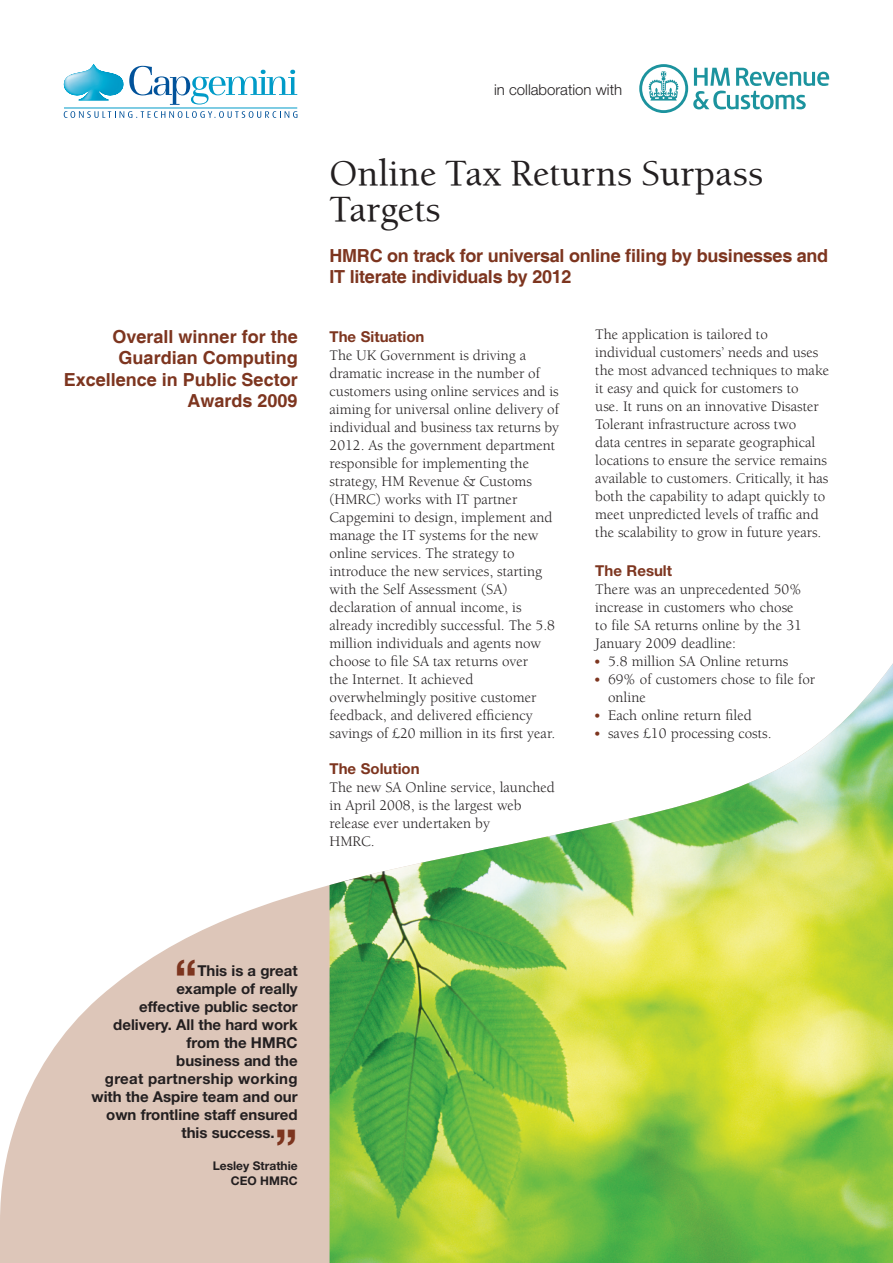
<style>
.page{position:relative;width:893px;height:1263px;background:#fff}
.page>*{position:absolute;margin:0;border:0;box-sizing:border-box;transform-origin:0 0}
.t1{font:700 49.5px "Helvetica Neue LT Std";color:#7d351f}
.t2{font:36px/36px "Berkeley Old Md ITCTT";color:#231f20}
.t3{font:700 18px/21.6px "Helvetica";letter-spacing:-.015em;color:#7d351f}
.t4{font:15px/18px "Berkeley";color:#231f20}
.t5{font:700 15px "Helvetica Neue LT Std";color:#231f20}
.t6{font:700 15px "Helvetica Neue LT Std";color:#7d351f}
.t7{font:700 15px "Helvetica Neue LT Std";letter-spacing:.02em;color:#231f20}
.t8{font:300 15px "Helvetica Neue LT Std";color:#231f20}
.t9{font:700 12px "Helvetica Neue LT Std";color:#231f20}
</style>
<div class="page">
<svg style="left:0;top:885px;width:330px;height:378px;fill:#ddc6b9"></svg>
<img style="left:79px;top:96px;width:30px;height:4px">
<img style="left:64px;top:64px;width:59px;height:32px">
<svg style="left:129px;top:66px;width:168px;height:39px"></svg>
<svg style="left:64px;top:111px;width:233px;height:7px"></svg>
<hr style="left:64px;top:107px;width:233px;height:1px;background:#009bc8">
<img style="left:330px;top:663px;width:563px;height:600px">
<svg style="left:639px;top:64px;width:190px;height:49px"></svg>
<svg style="left:595px;top:678px;width:5px;height:4px"></svg>
<svg style="left:595px;top:714px;width:5px;height:4px"></svg>
<svg style="left:595px;top:732px;width:5px;height:4px"></svg>
<p class="t3" style="left:64px;top:325px;width:235px;text-align:right">Overall winner for the<br>Guardian Computing<br>Excellence in Public Sector<br>Awards 2009</p>
<p class="t8" style="left:494px;top:84px;width:130px">in collaboration with</p>
<h2 class="t2" style="left:330px;top:155px;width:435px">Online Tax Returns Surpass<br>Targets</h2>
<p class="t3" style="left:330px;top:244px;width:500px">HMRC on track for universal online filing by businesses and<br>IT literate individuals by 2012</p>
<p class="t6" style="left:330px;top:331px;width:96px">The Situation</p>
<p class="t4" style="left:330px;top:348px;width:231px">The UK Government is driving a dramatic increase in the number of customers using online services and is aiming for universal online delivery of individual and business tax returns by 2012. As the government department responsible for implementing the strategy, HM Revenue &amp; Customs (HMRC) works with IT partner Capgemini to design, implement and manage the IT systems for the new online services. The strategy to introduce the new services, starting with the Self Assessment (SA) declaration of annual income, is already incredibly successful. The 5.8 million individuals and agents now choose to file SA tax returns over<br>the Internet. It achieved overwhelmingly positive customer feedback, and delivered efficiency savings of £20 million in its first year.</p>
<p class="t6" style="left:330px;top:763px;width:92px">The Solution</p>
<p class="t4" style="left:330px;top:780px;width:227px">The new SA Online service, launched in April 2008, is the largest web release ever undertaken by<br>HMRC.</p>
<p class="t4" style="left:595px;top:327px;width:235px">The application is tailored to individual customers’ needs and uses the most advanced techniques to make it easy and quick for customers to<br>use. It runs on an innovative Disaster Tolerant infrastructure across two<br>data centres in separate geographical locations to ensure the service remains available to customers. Critically, it has both the capability to adapt quickly to meet unpredicted levels of traffic and the scalability to grow in future years.</p>
<p class="t6" style="left:595px;top:565px;width:78px">The Result</p>
<p class="t4" style="left:595px;top:582px;width:208px">There was an unprecedented 50% increase in customers who chose to file SA returns online by the 31<br>January 2009 deadline:</p>
<p class="t4" style="left:608px;top:654px;width:209px">5.8 million SA Online returns<br>69% of customers chose to file for online<br>Each online return filed<br>saves £10 processing costs.</p>
<h1 class="t1" style="left:174px;top:959px;width:24px">“</h1>
<p class="t5" style="left:197px;top:965px;width:102px">This is a great</p>
<p class="t5" style="left:176px;top:983px;width:123px">example of really</p>
<p class="t5" style="left:139px;top:1001px;width:160px">effective public sector</p>
<p class="t5" style="left:113px;top:1019px;width:186px">delivery. All the hard work</p>
<p class="t5" style="left:187px;top:1037px;width:113px">from the HMRC</p>
<p class="t5" style="left:176px;top:1055px;width:123px">business and the</p>
<p class="t7" style="left:105px;top:1073px;width:194px">great partnership working</p>
<p class="t5" style="left:92px;top:1091px;width:208px">with the Aspire team and our</p>
<p class="t5" style="left:106px;top:1109px;width:193px">own frontline staff ensured</p>
<p class="t5" style="left:181px;top:1127px;width:95px">this success.</p>
<p class="t9" style="left:213px;top:1161px;width:86px">Lesley Strathie</p>
<h1 class="t1" style="left:275px;top:1128px;width:24px">”</h1>
<p class="t9" style="left:231px;top:1176px;width:68px">CEO HMRC</p>
</div>
